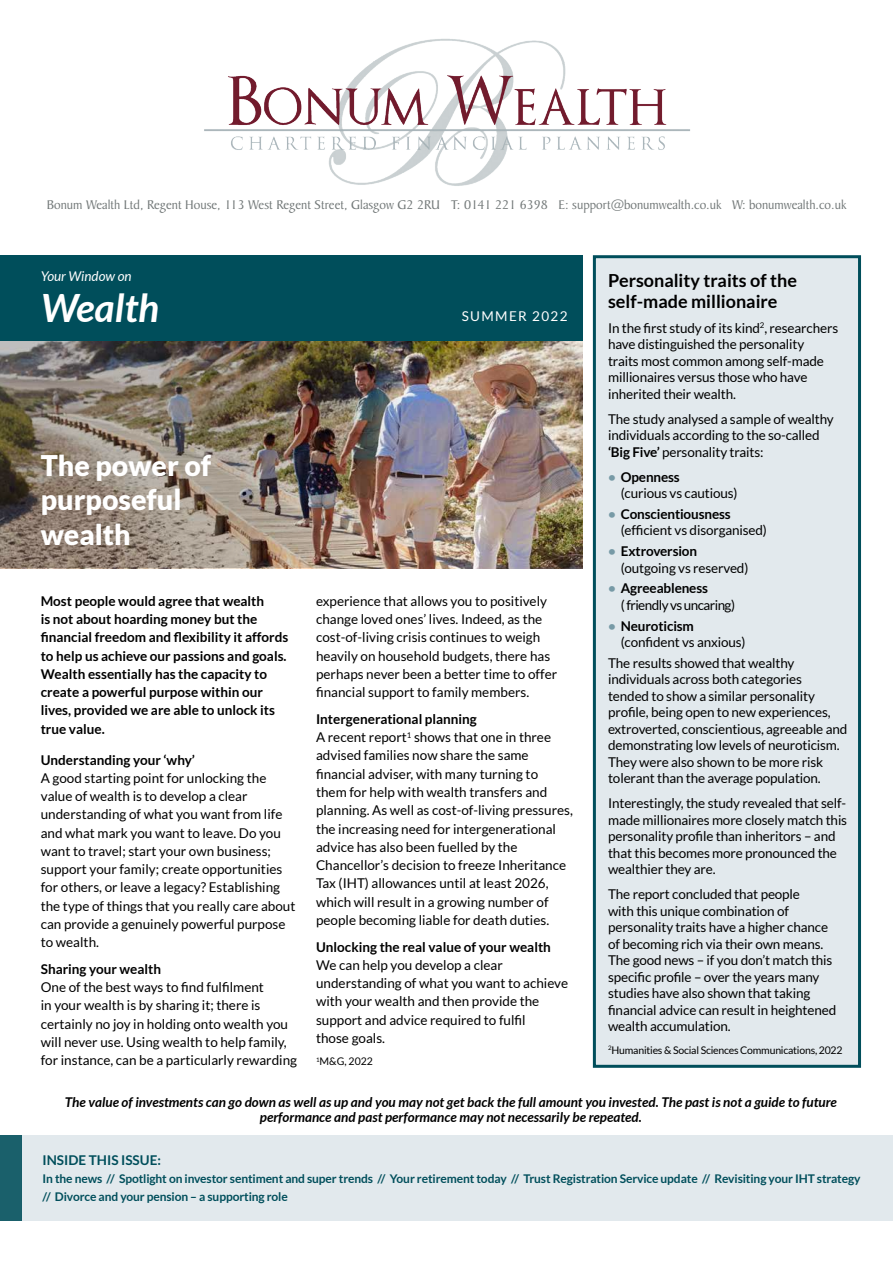
<style>
.page{position:relative;width:893px;height:1263px;background:#fff}
.page>*{position:absolute;margin:0;border:0;box-sizing:border-box;transform-origin:0 0}
.t1{font:italic 700 39px "Lato";color:#fff}
.t2{font:900 28.5px/34.2px "Lato";color:#fff}
.t3{font:700 18px/21px "Lato";color:#000}
.t4{font:13.5px/18.3px "Lato";color:#000}
.t5{font:700 13.5px/18.3px "Lato";color:#000}
.t6{font:italic 700 13.5px/15px "Lato";color:#000;text-align:center}
.t7{font:13.5px "Baker Signet BT";color:#737979}
.t8{font:13.5px/16.5px "Lato";letter-spacing:-.04em;color:#000}
.t9{font:700 13.5px "Lato";color:#004e5b}
.t10{font:italic 13.5px "Lato";color:#fff}
.t11{font:13.5px "Lato";letter-spacing:.1em;color:#fff}
.t12{font:700 12px/18px "Lato";letter-spacing:-.01em;color:#004e5b}
.t13{font:10.5px "Lato";letter-spacing:-.02em;color:#000}
.s1{font-weight:700}
.s2{font-weight:700;color:#779aa6}
</style>
<div class="page">
<img style="left:0;top:340px;width:582px;height:228px">
<div style="left:0;top:255px;width:582px;height:85px;background:#004e5b"></div>
<div style="left:592px;top:255px;width:269px;height:813px;background:#e2e9ed"></div>
<div style="left:21px;top:1135px;width:872px;height:85px;background:#e2e9ed"></div>
<div style="left:0;top:1135px;width:21px;height:85px;background:#1a606b"></div>
<img style="left:204px;top:38px;width:486px;height:148px">
<p class="t7" style="left:47px;top:196px;width:801px">Bonum Wealth Ltd, Regent House, 113 West Regent Street, Glasgow G2 2RU T: 0141 221 6398 E: support@bonumwealth.co.uk W: bonumwealth.co.uk</p>
<p class="t10" style="left:41px;top:269px;width:92px">Your Window on</p>
<h1 class="t1" style="left:41px;top:285px;width:120px">Wealth</h1>
<p class="t11" style="left:462px;top:309px;width:107px">SUMMER 2022</p>
<h2 class="t2" style="left:41px;top:448px;width:172px">The power of purposeful wealth</h2>
<p class="t5" style="left:41px;top:591px;width:249px">Most people would agree that wealth<br>is not about hoarding money but the financial freedom and flexibility it affords to help us achieve our passions and goals.<br>Wealth essentially has the capacity to create a powerful purpose within our lives, provided we are able to unlock its true value.</p>
<p class="t5" style="left:41px;top:750px;width:156px">Understanding your ‘why’</p>
<p class="t4" style="left:41px;top:769px;width:256px">A good starting point for unlocking the value of wealth is to develop a clear understanding of what you want from life and what mark you want to leave. Do you want to travel; start your own business; support your family; create opportunities for others, or leave a legacy? Establishing the type of things that you really care about can provide a genuinely powerful purpose to wealth.</p>
<p class="t5" style="left:41px;top:960px;width:122px">Sharing your wealth</p>
<p class="t4" style="left:41px;top:978px;width:258px">One of the best ways to find fulfilment<br>in your wealth is by sharing it; there is certainly no joy in holding onto wealth you will never use. Using wealth to help family, for instance, can be a particularly rewarding</p>
<p class="t4" style="left:316px;top:592px;width:243px">experience that allows you to positively change loved ones’ lives. Indeed, as the cost-of-living crisis continues to weigh heavily on household budgets, there has perhaps never been a better time to offer financial support to family members.</p>
<p class="t4" style="left:316px;top:710px;width:258px"><span class="s1">Intergenerational planning<br></span>A recent report<sup>1</sup> shows that one in three advised families now share the same financial adviser, with many turning to<br>them for help with wealth transfers and planning. As well as cost-of-living pressures, the increasing need for intergenerational advice has also been fuelled by the Chancellor’s decision to freeze Inheritance Tax (IHT) allowances until at least 2026, which will result in a growing number of people becoming liable for death duties.</p>
<p class="t5" style="left:316px;top:937px;width:236px">Unlocking the real value of your wealth</p>
<p class="t4" style="left:316px;top:956px;width:253px">We can help you develop a clear understanding of what you want to achieve with your wealth and then provide the support and advice required to fulfil<br>those goals.</p>
<p class="t13" style="left:316px;top:1056px;width:58px"><sup>1</sup>M&amp;G, 2022</p>
<h3 class="t3" style="left:608px;top:269px;width:190px">Personality traits of the self-made millionaire</h3>
<p class="t4" style="left:608px;top:319px;width:232px;line-height:16.5px">In the first study of its kind<sup>2</sup>, researchers have distinguished the personality traits most common among self-made millionaires versus those who have inherited their wealth.</p>
<p class="t4" style="left:608px;top:410px;width:227px;line-height:16.5px">The study analysed a sample of wealthy individuals according to the so-called <span class="s1">‘Big Five’</span> personality traits:</p>
<p class="t4" style="left:621px;top:468px;width:118px;line-height:16.5px;text-indent:-13px"><span class="s2">•</span> <span class="s1">Openness<br></span>(curious vs cautious)</p>
<p class="t4" style="left:621px;top:506px;width:148px;line-height:16.5px;text-indent:-13px"><span class="s2">•</span> <span class="s1">Conscientiousness </span>(efficient vs disorganised)</p>
<p class="t4" style="left:621px;top:543px;width:129px;line-height:16.5px;text-indent:-13px"><span class="s2">•</span> <span class="s1">Extroversion </span>(outgoing vs reserved)</p>
<p class="t8" style="left:621px;top:580px;width:116px;text-indent:-13px"><span class="s2">•</span> <span class="s1">Agreeableness<br></span>( friendly vs uncaring)</p>
<p class="t4" style="left:621px;top:617px;width:126px;line-height:16.5px;text-indent:-13px"><span class="s2">•</span> <span class="s1">Neuroticism </span>(confident vs anxious)</p>
<p class="t4" style="left:608px;top:655px;width:241px;line-height:16.5px">The results showed that wealthy individuals across both categories<br>tended to show a similar personality profile, being open to new experiences, extroverted, conscientious, agreeable and demonstrating low levels of neuroticism.<br>They were also shown to be more risk tolerant than the average population.</p>
<p class="t4" style="left:608px;top:795px;width:241px;line-height:16.5px">Interestingly, the study revealed that self&shy;made millionaires more closely match this personality profile than inheritors – and that this becomes more pronounced the wealthier they are.</p>
<p class="t4" style="left:608px;top:886px;width:230px;line-height:16.5px">The report concluded that people<br>with this unique combination of personality traits have a higher chance of becoming rich via their own means.<br>The good news – if you don’t match this specific profile – over the years many studies have also shown that taking financial advice can result in heightened wealth accumulation.</p>
<p class="t13" style="left:608px;top:1044px;width:236px"><sup>2</sup>Humanities &amp; Social Sciences Communications, 2022</p>
<p class="t6" style="left:65px;top:1095px;width:773px">The value of investments can go down as well as up and you may not get back the full amount you invested. The past is not a guide to future performance and past performance may not necessarily be repeated.</p>
<p class="t9" style="left:43px;top:1153px;width:120px">INSIDE THIS ISSUE:</p>
<p class="t12" style="left:43px;top:1170px;width:819px">In the news // Spotlight on investor sentiment and super trends // Your retirement today // Trust Registration Service update // Revisiting your IHT strategy // Divorce and your pension – a supporting role</p>
</div>
